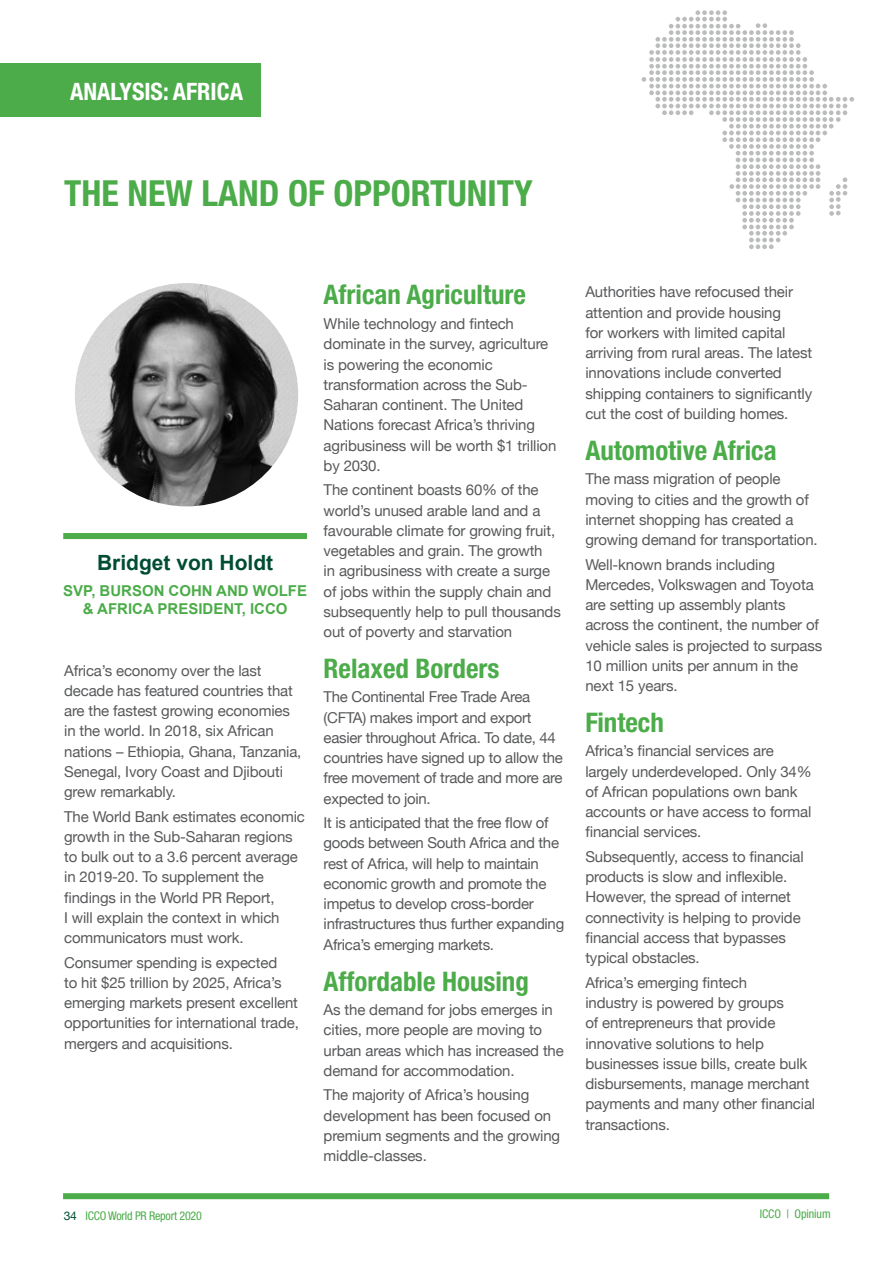
<style>
.page{position:relative;width:893px;height:1263px;background:#fff}
.page>*{position:absolute;margin:0;border:0;box-sizing:border-box;transform-origin:0 0}
.t1{font:700 condensed 36px "Helvetica Neue";color:#4bac49}
.t2{font:700 condensed 27px "Helvetica Neue";color:#4bac49}
.t3{font:700 condensed 24px "Helvetica Neue";color:#fff}
.t4{font:700 21px "Arial";color:#004d34}
.t5{font:15px/20.2px "Helvetica Neue";letter-spacing:-.01em;color:#58595b}
.t6{font:700 15px/18px "Arial";color:#4bac49;text-align:center}
.t7{font:condensed 12px "Helvetica Neue";letter-spacing:-.02em;color:#4bac49}
.s1{font-stretch:normal;color:#004d34}
</style>
<div class="page">
<div style="left:63px;top:1193px;width:766px;height:6px;background:#4bac49"></div>
<div style="left:0;top:64px;width:260px;height:53px;background:#4bac49"></div>
<div style="left:63px;top:533px;width:244px;height:6px;background:#4bac49"></div>
<img style="left:75px;top:283px;width:223px;height:223px;border-radius:112px">
<svg style="left:642px;top:10px;width:212px;height:239px"></svg>
<h3 class="t3" style="left:70px;top:77px;width:174px">ANALYSIS: AFRICA</h3>
<h1 class="t1" style="left:64px;top:171px;width:470px">THE NEW LAND OF OPPORTUNITY</h1>
<h3 class="t4" style="left:97px;top:549px;width:178px">Bridget von Holdt</h3>
<p class="t6" style="left:63px;top:583px;width:245px">SVP, BURSON COHN AND WOLFE &amp; AFRICA PRESIDENT, ICCO</p>
<p class="t5" style="left:64px;top:661px;width:239px">Africa’s economy over the last decade has featured countries that are the fastest growing economies in the world. In 2018, six African nations – Ethiopia, Ghana, Tanzania,<br>Senegal, Ivory Coast and Djibouti grew remarkably.</p>
<p class="t5" style="left:64px;top:807px;width:242px">The World Bank estimates economic growth in the Sub-Saharan regions to bulk out to a 3.6 percent average in 2019-20. To supplement the findings in the World PR Report,<br>I will explain the context in which communicators must work.</p>
<p class="t5" style="left:64px;top:953px;width:236px">Consumer spending is expected<br>to hit $25 trillion by 2025, Africa’s emerging markets present excellent opportunities for international trade, mergers and acquisitions.</p>
<h2 class="t2" style="left:324px;top:279px;width:204px">African Agriculture</h2>
<p class="t5" style="left:324px;top:314px;width:234px">While technology and fintech dominate in the survey, agriculture is powering the economic transformation across the Sub-<br>Saharan continent. The United<br>Nations forecast Africa’s thriving agribusiness will be worth $1 trillion by 2030.</p>
<p class="t5" style="left:324px;top:481px;width:239px">The continent boasts 60% of the world’s unused arable land and a favourable climate for growing fruit, vegetables and grain. The growth<br>in agribusiness with create a surge of jobs within the supply chain and subsequently help to pull thousands out of poverty and starvation</p>
<h2 class="t2" style="left:324px;top:652px;width:177px">Relaxed Borders</h2>
<p class="t5" style="left:324px;top:688px;width:241px">The Continental Free Trade Area (CFTA) makes import and export easier throughout Africa. To date, 44 countries have signed up to allow the free movement of trade and more are expected to join.</p>
<p class="t5" style="left:324px;top:814px;width:242px">It is anticipated that the free flow of goods between South Africa and the rest of Africa, will help to maintain economic growth and promote the impetus to develop cross-border infrastructures thus further expanding Africa’s emerging markets.</p>
<h2 class="t2" style="left:324px;top:965px;width:207px">Affordable Housing</h2>
<p class="t5" style="left:324px;top:1000px;width:242px">As the demand for jobs emerges in cities, more people are moving to urban areas which has increased the demand for accommodation.</p>
<p class="t5" style="left:324px;top:1086px;width:238px">The majority of Africa’s housing development has been focused on premium segments and the growing middle-classes.</p>
<p class="t5" style="left:585px;top:283px;width:228px">Authorities have refocused their attention and provide housing<br>for workers with limited capital arriving from rural areas. The latest innovations include converted shipping containers to significantly cut the cost of building homes.</p>
<h2 class="t2" style="left:585px;top:434px;width:193px">Automotive Africa</h2>
<p class="t5" style="left:585px;top:470px;width:234px">The mass migration of people moving to cities and the growth of internet shopping has created a growing demand for transportation.</p>
<p class="t5" style="left:585px;top:555px;width:238px">Well-known brands including<br>Mercedes, Volkswagen and Toyota are setting up assembly plants across the continent, the number of vehicle sales is projected to surpass<br>10 million units per annum in the next 15 years.</p>
<h2 class="t2" style="left:585px;top:706px;width:80px">Fintech</h2>
<p class="t5" style="left:585px;top:742px;width:228px">Africa’s financial services are largely underdeveloped. Only 34% of African populations own bank accounts or have access to formal financial services.</p>
<p class="t5" style="left:585px;top:847px;width:220px">Subsequently, access to financial products is slow and inflexible.<br>However, the spread of internet connectivity is helping to provide financial access that bypasses typical obstacles.</p>
<p class="t5" style="left:585px;top:973px;width:231px">Africa’s emerging fintech<br>industry is powered by groups<br>of entrepreneurs that provide innovative solutions to help businesses issue bills, create bulk disbursements, manage merchant payments and many other financial transactions.</p>
<p class="t7" style="left:64px;top:1209px;width:140px"><span class="s1">34</span> ICCO World PR Report 2020</p>
<p class="t7" style="left:760px;top:1207px;width:72px">ICCO | Opinium</p>
</div>
